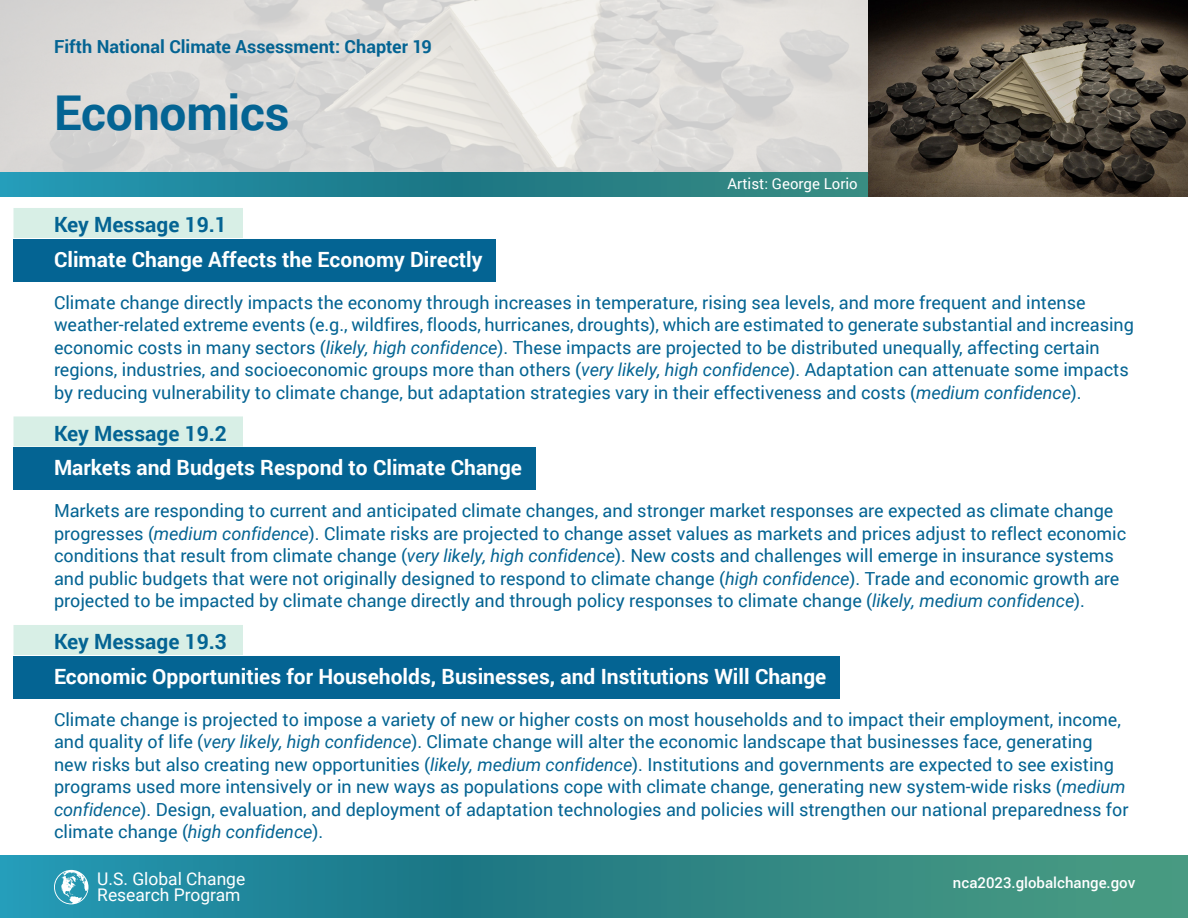
<style>
.page{position:relative;width:1188px;height:918px;background:#fff}
.page>*{position:absolute;margin:0;border:0;box-sizing:border-box;transform-origin:0 0}
.t1{font:700 48px "Roboto";letter-spacing:-.005em;color:#046493}
.t2{font:700 21px "Roboto";color:#fff}
.t3{font:700 21px "Roboto";color:#046493}
.t4{font:18px/22.5px "Roboto";color:#046493}
.t5{font:700 18px "Roboto";color:#046493}
.t6{font:17.4px/16.2px "Roboto";color:#fff}
.t7{font:500 15px "Roboto";color:#fff}
.t8{font:15px "Roboto";color:#fff}
.s1{font-style:italic}
</style>
<div class="page">
<img style="left:0;top:0;width:868px;height:172px">
<svg style="left:0;top:172px;width:868px;height:25px;background:#258591"></svg>
<svg style="left:0;top:855px;width:1188px;height:63px;background:#2d898c"></svg>
<svg style="left:54px;top:870px;width:34px;height:34px"></svg>
<img style="left:868px;top:0;width:320px;height:197px">
<div style="left:14px;top:239px;width:482px;height:42px;background:#046493"></div>
<div style="left:14px;top:208px;width:229px;height:30px;background:#d8efe6"></div>
<div style="left:14px;top:447px;width:522px;height:43px;background:#046493"></div>
<div style="left:14px;top:416px;width:229px;height:30px;background:#d8efe6"></div>
<div style="left:14px;top:656px;width:826px;height:42px;background:#046493"></div>
<div style="left:14px;top:625px;width:229px;height:30px;background:#d8efe6"></div>
<p class="t5" style="left:54px;top:33px;width:379px">Fifth National Climate Assessment: Chapter 19</p>
<h1 class="t1" style="left:54px;top:79px;width:237px">Economics</h1>
<p class="t8" style="left:727px;top:173px;width:132px">Artist: George Lorio</p>
<p class="t3" style="left:54px;top:210px;width:175px">Key Message 19.1</p>
<p class="t2" style="left:54px;top:244px;width:430px">Climate Change Affects the Economy Directly</p>
<p class="t4" style="left:54px;top:290px;width:1081px">Climate change directly impacts the economy through increases in temperature, rising sea levels, and more frequent and intense weather-related extreme events (e.g., wildfires, floods, hurricanes, droughts), which are estimated to generate substantial and increasing economic costs in many sectors (<span class="s1">likely, high confidence</span>). These impacts are projected to be distributed unequally, affecting certain regions, industries, and socioeconomic groups more than others (<span class="s1">very likely, high confidence</span>). Adaptation can attenuate some impacts by reducing vulnerability to climate change, but adaptation strategies vary in their effectiveness and costs (<span class="s1">medium confidence</span>).</p>
<p class="t3" style="left:54px;top:418px;width:175px">Key Message 19.2</p>
<p class="t2" style="left:54px;top:453px;width:470px">Markets and Budgets Respond to Climate Change</p>
<p class="t4" style="left:54px;top:499px;width:1074px">Markets are responding to current and anticipated climate changes, and stronger market responses are expected as climate change progresses (<span class="s1">medium confidence</span>). Climate risks are projected to change asset values as markets and prices adjust to reflect economic conditions that result from climate change (<span class="s1">very likely, high confidence</span>). New costs and challenges will emerge in insurance systems and public budgets that were not originally designed to respond to climate change (<span class="s1">high confidence</span>). Trade and economic growth are projected to be impacted by climate change directly and through policy responses to climate change (<span class="s1">likely, medium confidence</span>).</p>
<p class="t3" style="left:54px;top:627px;width:175px">Key Message 19.3</p>
<p class="t2" style="left:54px;top:661px;width:774px">Economic Opportunities for Households, Businesses, and Institutions Will Change</p>
<p class="t4" style="left:54px;top:707px;width:1076px">Climate change is projected to impose a variety of new or higher costs on most households and to impact their employment, income, and quality of life (<span class="s1">very likely, high confidence</span>). Climate change will alter the economic landscape that businesses face, generating new risks but also creating new opportunities (<span class="s1">likely, medium confidence</span>). Institutions and governments are expected to see existing programs used more intensively or in new ways as populations cope with climate change, generating new system-wide risks (<span class="s1">medium confidence</span>). Design, evaluation, and deployment of adaptation technologies and policies will strengthen our national preparedness for climate change (<span class="s1">high confidence</span>).</p>
<p class="t6" style="left:97px;top:870px;width:150px">U.S. Global Change<br>Research Program</p>
<p class="t7" style="left:953px;top:872px;width:184px">nca2023.globalchange.gov</p>
</div>
